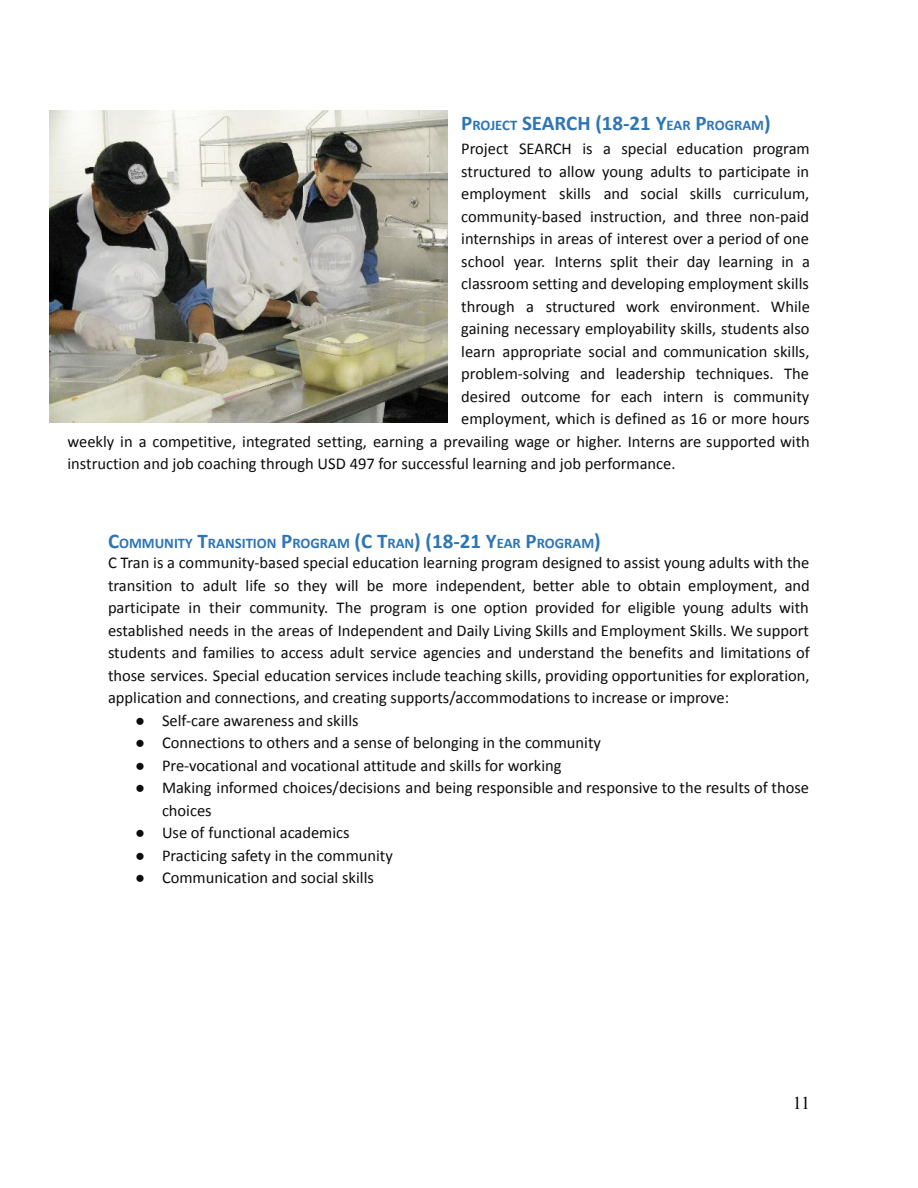
<style>
.page{position:relative;width:918px;height:1188px;background:#fff}
.page>*{position:absolute;margin:0;border:0;box-sizing:border-box;transform-origin:0 0}
.t1{font:700 21px "Calibri";color:#2e75b5}
.t2{font:18px "Times New Roman";color:#000}
.t3{font:16.5px/22.5px "Calibri";color:#0d0d0d;text-align:justify}
.t4{font:700 14.7px "Calibri";color:#2e75b5}
.s1{font-size:14.7px}
.s2{font-size:21px}
.s3{font-family:"Arial"}
</style>
<div class="page">
<img style="left:50px;top:110px;width:398px;height:312px">
<p class="t1" style="left:461px;top:114px;width:311px">P<span class="s1">ROJECT</span> SEARCH (18-21 Y<span class="s1">EAR</span> P<span class="s1">ROGRAM</span>)</p>
<p class="t3" style="left:461px;top:139px;width:350px">Project SEARCH is a special education program</p>
<p class="t3" style="left:461px;top:162px;width:350px">structured to allow young adults to participate in</p>
<p class="t3" style="left:461px;top:184px;width:350px">employment skills and social skills curriculum,</p>
<p class="t3" style="left:461px;top:207px;width:349px">community-based instruction, and three non-paid</p>
<p class="t3" style="left:461px;top:229px;width:349px">internships in areas of interest over a period of one</p>
<p class="t3" style="left:461px;top:252px;width:350px">school year. Interns split their day learning in a</p>
<p class="t3" style="left:461px;top:274px;width:349px">classroom setting and developing employment skills</p>
<p class="t3" style="left:461px;top:297px;width:350px">through a structured work environment. While</p>
<p class="t3" style="left:461px;top:319px;width:350px">gaining necessary employability skills, students also</p>
<p class="t3" style="left:461px;top:342px;width:350px">learn appropriate social and communication skills,</p>
<p class="t3" style="left:461px;top:364px;width:349px">problem-solving and leadership techniques. The</p>
<p class="t3" style="left:461px;top:387px;width:350px">desired outcome for each intern is community</p>
<p class="t3" style="left:461px;top:409px;width:350px">employment, which is defined as 16 or more hours</p>
<p class="t3" style="left:68px;top:432px;width:744px">weekly in a competitive, integrated setting, earning a prevailing wage or higher. Interns are supported with</p>
<p class="t3" style="left:68px;top:454px;width:610px">instruction and job coaching through USD 497 for successful learning and job performance.</p>
<p class="t4" style="left:108px;top:537px;width:494px"><span class="s2">C</span>OMMUNITY <span class="s2">T</span>RANSITION <span class="s2">P</span>ROGRAM <span class="s2">(C T</span>RAN<span class="s2">) (18-21 Y</span>EAR <span class="s2">P</span>ROGRAM<span class="s2">)</span></p>
<p class="t3" style="left:108px;top:553px;width:703px">C Tran is a community-based special education learning program designed to assist young adults with the transition to adult life so they will be more independent, better able to obtain employment, and participate in their community. The program is one option provided for eligible young adults with established needs in the areas of Independent and Daily Living Skills and Employment Skills. We support students and families to access adult service agencies and understand the benefits and limitations of those services. Special education services include teaching skills, providing opportunities for exploration, application and connections, and creating supports/accommodations to increase or improve:</p>
<p class="t3" style="left:135px;top:711px;width:225px"><span class="s3">●</span> Self-care awareness and skills</p>
<p class="t3" style="left:135px;top:733px;width:468px"><span class="s3">●</span> Connections to others and a sense of belonging in the community</p>
<p class="t3" style="left:135px;top:756px;width:428px"><span class="s3">●</span> Pre-vocational and vocational attitude and skills for working</p>
<p class="t3" style="left:162px;top:778px;width:649px;text-indent:-27px"><span class="s3">●</span> Making informed choices/decisions and being responsible and responsive to the results of those choices</p>
<p class="t3" style="left:135px;top:823px;width:216px"><span class="s3">●</span> Use of functional academics</p>
<p class="t3" style="left:135px;top:846px;width:259px"><span class="s3">●</span> Practicing safety in the community</p>
<p class="t3" style="left:135px;top:868px;width:240px"><span class="s3">●</span> Communication and social skills</p>
<p class="t2" style="left:793px;top:1092px;width:19px">11</p>
</div>
